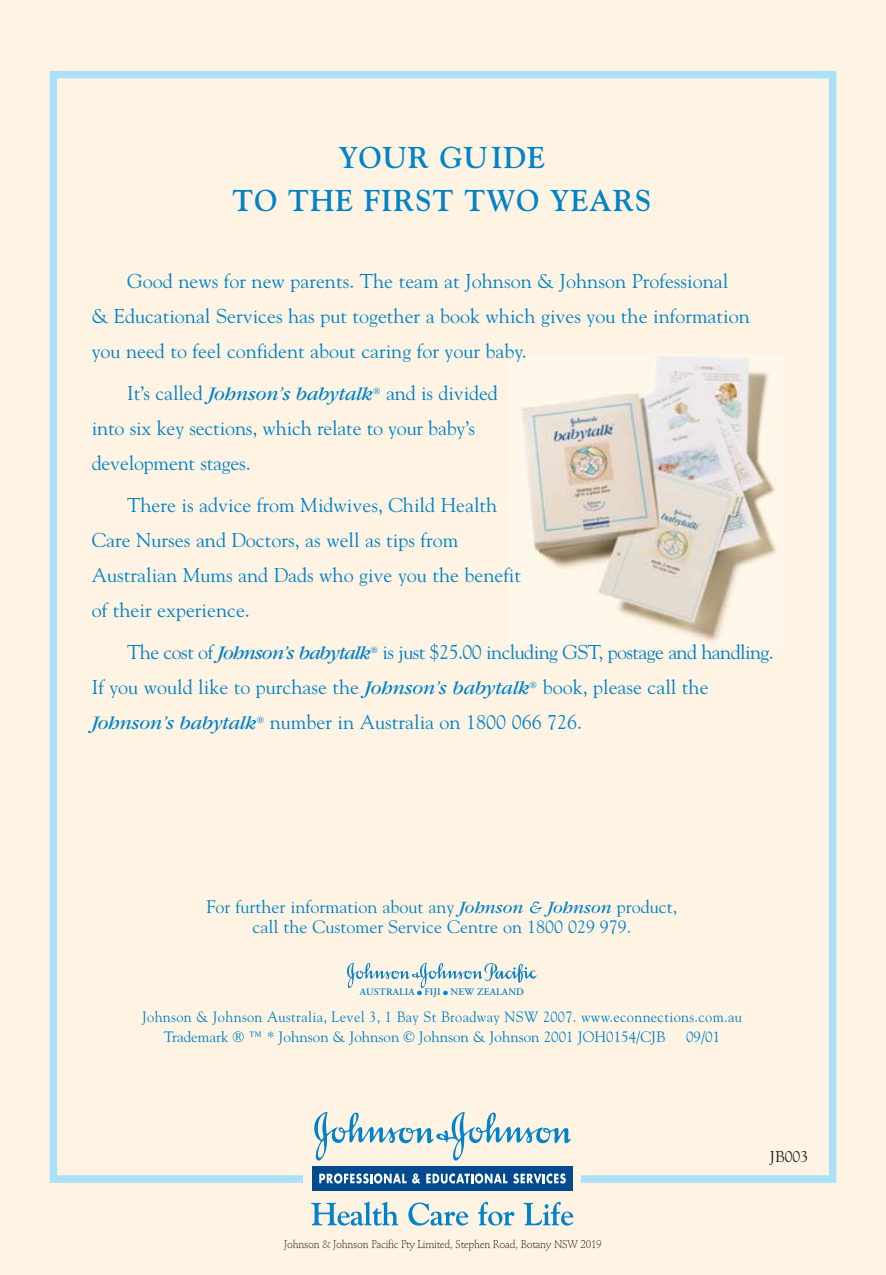
<style>
.page{position:relative;width:886px;height:1275px;background:#fff4e3}
.page>*{position:absolute;margin:0;border:0;box-sizing:border-box;transform-origin:0 0}
.t1{font:700 30px/42.5px "Goudy";letter-spacing:.03em;color:#0083ca;text-align:center}
.t2{font:20px/35px "Goudy";color:#0083ca}
.t3{font:18px/20px "Goudy";color:#0083ca;text-align:center}
.t4{font:15.75px "Goudy";color:#231f20}
.t5{font:15px/20px "Goudy";letter-spacing:.025em;color:#0083ca;scale:.95 1}
.t6{font:15px "Goudy";letter-spacing:.025em;color:#0083ca}
.t7{font:300 11.25px "Stempel Schneidler";letter-spacing:-.025em;color:#231f20;scale:.95 1}
.t8{font:600 10px "Adobe Garamond";letter-spacing:.015em;color:#0083ca}
.s1{font-family:"Garamond";font-style:italic}
.s2{font-size:15px}
</style>
<div class="page">
<div style="left:50px;top:71px;width:786px;height:1112px;border:8px solid #aae0fa"></div>
<div style="left:303px;top:1169px;width:278px;height:23px;background:#fff4e3"></div>
<svg style="left:314px;top:1112px;width:257px;height:49px"></svg>
<svg style="left:311px;top:1202px;width:87px;height:24px"></svg>
<svg style="left:408px;top:1203px;width:60px;height:23px"></svg>
<svg style="left:478px;top:1202px;width:36px;height:24px"></svg>
<svg style="left:523px;top:1202px;width:50px;height:24px"></svg>
<div style="left:312px;top:1166px;width:260px;height:25px;background:#004a8f"></div>
<svg style="left:319px;top:1173px;width:101px;height:11px"></svg>
<svg style="left:426px;top:1173px;width:81px;height:11px"></svg>
<svg style="left:513px;top:1173px;width:53px;height:11px"></svg>
<svg style="left:347px;top:962px;width:190px;height:26px"></svg>
<img style="left:518px;top:355px;width:260px;height:286px">
<h1 class="t1" style="left:232px;top:139px;width:420px">YOUR GUIDE<br>TO THE FIRST TWO YEARS</h1>
<p class="t2" style="left:92px;top:265px;width:659px;text-indent:35px">Good news for new parents. The team at Johnson &amp; Johnson Professional &amp; Educational Services has put together a book which gives you the information you need to feel confident about caring for your baby.</p>
<p class="t2" style="left:92px;top:377px;width:408px;text-indent:35px">It’s called <span class="s1">Johnson’s babytalk</span><sup>®</sup> and is divided into six key sections, which relate to your baby’s development stages.</p>
<p class="t2" style="left:92px;top:489px;width:431px;text-indent:35px">There is advice from Midwives, Child Health Care Nurses and Doctors, as well as tips from Australian Mums and Dads who give you the benefit of their experience.</p>
<p class="t2" style="left:92px;top:637px;width:684px;text-indent:35px">The cost of <span class="s1">Johnson’s babytalk</span><sup>®</sup> is just $25.00 including GST, postage and handling.<br>If you would like to purchase the <span class="s1">Johnson’s babytalk</span><sup>®</sup> book, please call the<br><span class="s1">Johnson’s babytalk</span><sup>®</sup> number in Australia on 1800 066 726.</p>
<p class="t3" style="left:207px;top:898px;width:472px">For further information about any <span class="s1">Johnson &amp; Johnson</span> product, call the Customer Service Centre on 1800 029 979.</p>
<p class="t8" style="left:360px;top:988px;width:166px">AUSTRALIA <span class="s2">•</span> FIJI<span class="s2">•</span> NEW ZEALAND</p>
<p class="t5" style="left:164px;top:1008px;width:610px;text-indent:-22px">Johnson &amp; Johnson Australia, Level 3, 1 Bay St Broadway NSW 2007. www.econnections.com.au<br>Trademark ® ™ * Johnson &amp; Johnson © Johnson &amp; Johnson 2001 JOH0154/CJB</p>
<p class="t6" style="left:686px;top:1031px;width:36px">09/01</p>
<p class="t7" style="left:284px;top:1240px;width:336px">Johnson &amp; Johnson Pacific Pty Limited, Stephen Road, Botany NSW 2019</p>
<p class="t4" style="left:770px;top:1150px;width:40px">JB003</p>
</div>
